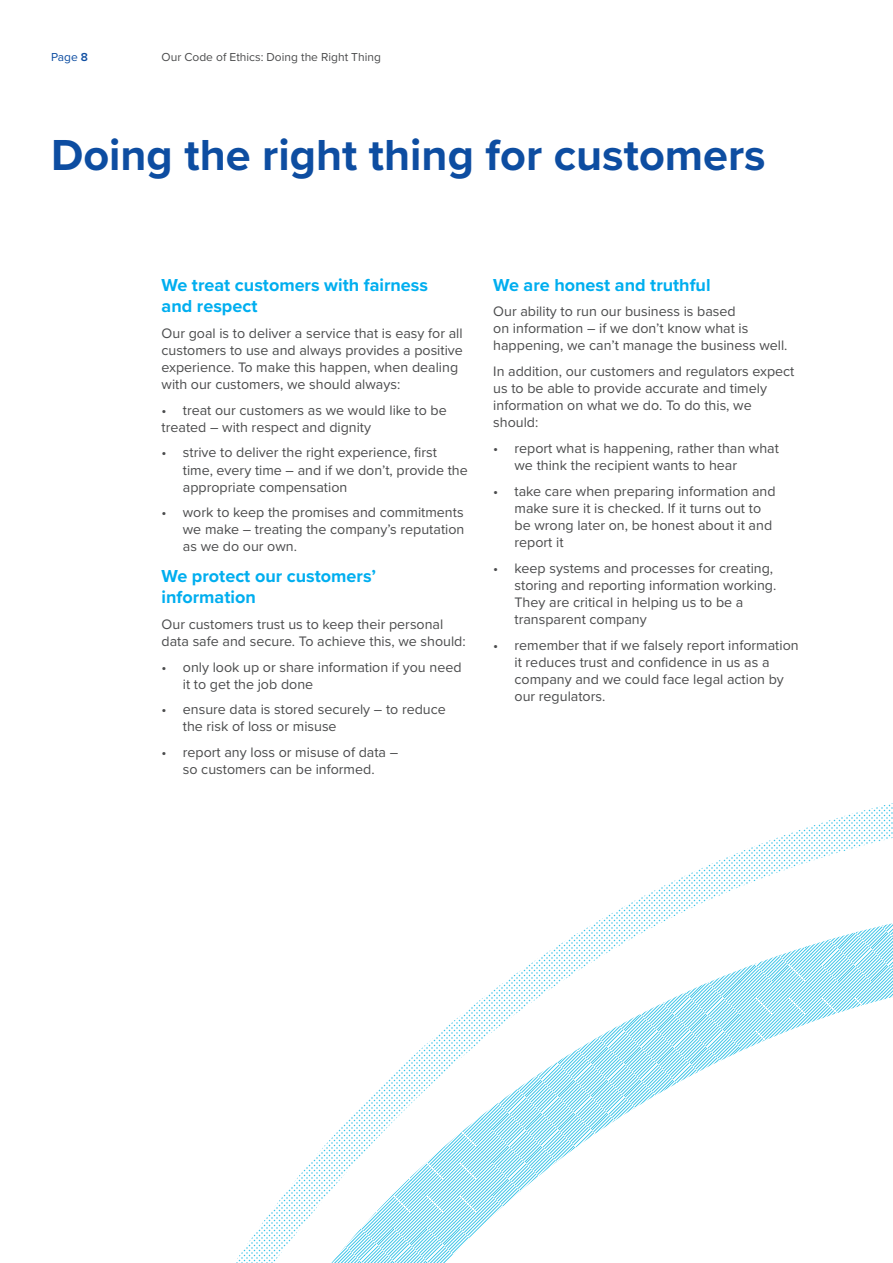
<style>
.page{position:relative;width:893px;height:1263px;background:#fff}
.page>*{position:absolute;margin:0;border:0;box-sizing:border-box;transform-origin:0 0}
.t1{font:700 45px "Proxima Nova";color:#0d4da1}
.t2{font:700 18px/21.6px "Proxima Nova";color:#00aeef}
.t3{font:14.25px/17.1px "Proxima Nova";color:#4b4c4d}
.t4{font:12px "Proxima Nova";color:#4b4c4d}
.t5{font:12px "Proxima Nova";color:#0d4da1}
.s1{font-weight:600}
</style>
<div class="page">
<svg style="left:236px;top:856px;width:657px;height:407px"></svg>
<p class="t5" style="left:51px;top:48px;width:39px">Page <span class="s1">8</span></p>
<p class="t4" style="left:162px;top:48px;width:221px">Our Code of Ethics: Doing the Right Thing</p>
<h1 class="t1" style="left:51px;top:122px;width:716px">Doing the right thing for customers</h1>
<p class="t2" style="left:162px;top:273px;width:268px">We treat customers with fairness and respect</p>
<p class="t3" style="left:162px;top:324px;width:303px">Our goal is to deliver a service that is easy for all customers to use and always provides a positive experience. To make this happen, when dealing with our customers, we should always:</p>
<p class="t3" style="left:162px;top:401px;width:287px">• treat our customers as we would like to be treated – with respect and dignity</p>
<p class="t3" style="left:183px;top:443px;width:286px;text-indent:-21px">• strive to deliver the right experience, first time, every time – and if we don’t, provide the appropriate compensation</p>
<p class="t3" style="left:183px;top:503px;width:283px;text-align:justify;text-indent:-21px">• work to keep the promises and commitments we make – treating the company’s reputation as we do our own.</p>
<p class="t2" style="left:162px;top:564px;width:216px">We protect our customers’ information</p>
<p class="t3" style="left:162px;top:615px;width:306px">Our customers trust us to keep their personal data safe and secure. To achieve this, we should:</p>
<p class="t3" style="left:183px;top:658px;width:280px;text-indent:-21px">• only look up or share information if you need it to get the job done</p>
<p class="t3" style="left:183px;top:700px;width:265px;text-indent:-21px">• ensure data is stored securely – to reduce the risk of loss or misuse</p>
<p class="t3" style="left:162px;top:743px;width:238px;text-align:center">• report any loss or misuse of data – so customers can be informed.</p>
<p class="t2" style="left:493px;top:273px;width:219px">We are honest and truthful</p>
<p class="t3" style="left:493px;top:302px;width:296px">Our ability to run our business is based<br>on information – if we don’t know what is happening, we can’t manage the business well.</p>
<p class="t3" style="left:493px;top:362px;width:303px">In addition, our customers and regulators expect us to be able to provide accurate and timely information on what we do. To do this, we should:</p>
<p class="t3" style="left:514px;top:439px;width:266px;text-indent:-21px">• report what is happening, rather than what we think the recipient wants to hear</p>
<p class="t3" style="left:514px;top:482px;width:263px;text-indent:-21px">• take care when preparing information and make sure it is checked. If it turns out to be wrong later on, be honest about it and report it</p>
<p class="t3" style="left:514px;top:559px;width:263px;text-indent:-21px">• keep systems and processes for creating, storing and reporting information working.<br>They are critical in helping us to be a transparent company</p>
<p class="t3" style="left:514px;top:636px;width:286px;text-indent:-21px">• remember that if we falsely report information it reduces trust and confidence in us as a company and we could face legal action by our regulators.</p>
</div>
